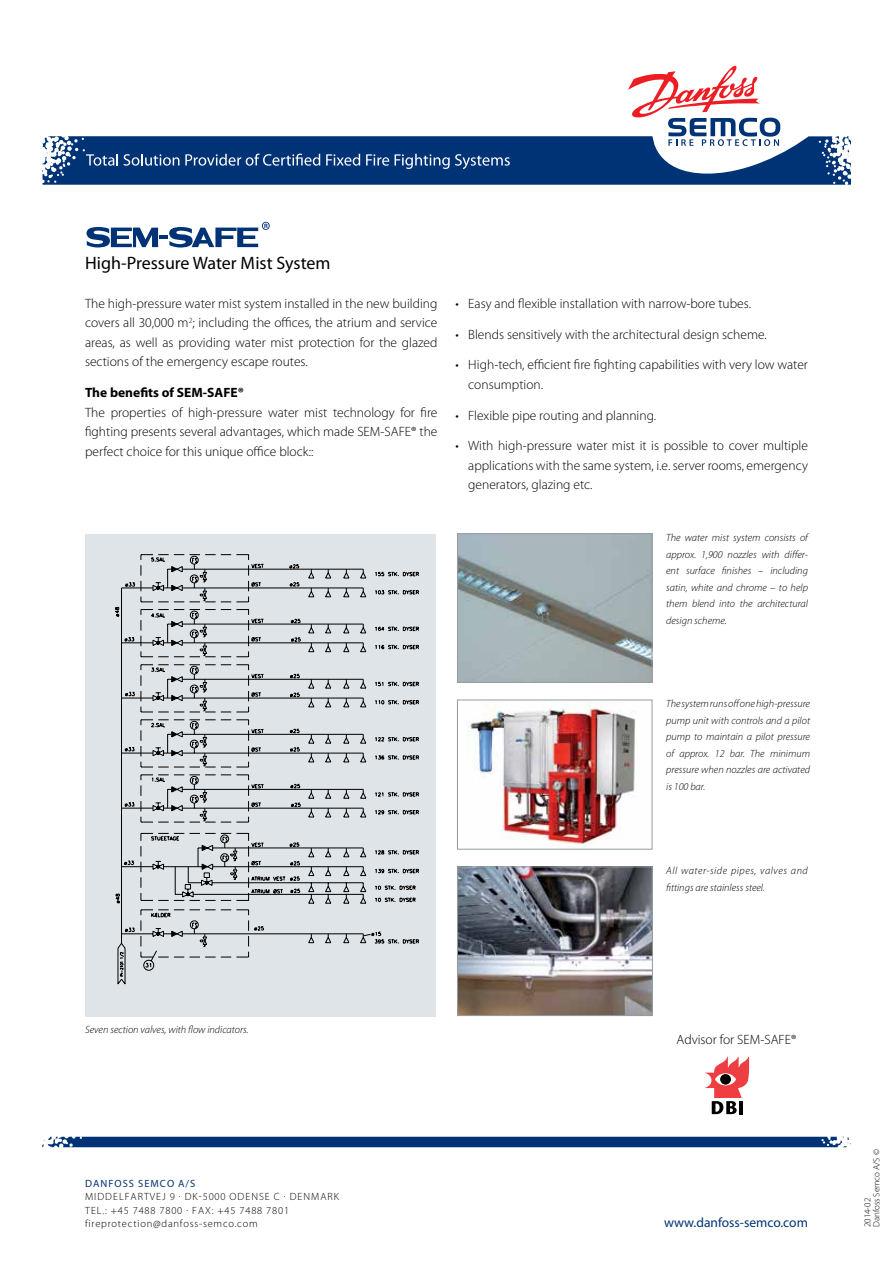
<style>
.page{position:relative;width:893px;height:1263px;background:#fff}
.page>*{position:absolute;margin:0;border:0;box-sizing:border-box;transform-origin:0 0}
.t1{font:18px "Myriad Pro";color:#000}
.t2{font:300 13.5px/19.5px "Myriad Pro";color:#000;text-align:justify}
.t3{font:700 13.5px "Myriad Pro";color:#000}
.t4{font:13.5px "Myriad Pro";color:#003375}
.t5{font:italic 300 10.5px/16.5px "Myriad Pro";color:#000;text-align:justify}
.t6{font:300 10.5px/13.5px "Myriad Pro";letter-spacing:.075em;color:#000}
.t7{font:italic 300 10.5px/16.5px "Myriad Pro";letter-spacing:.035em;color:#000}
.t8{font:10.5px "Myriad Pro";letter-spacing:.095em;color:#003375}
.t9{font:300 9px/9px "Myriad Pro";color:#000}
</style>
<div class="page">
<svg style="left:86px;top:222px;width:184px;height:25px"></svg>
<div style="left:85px;top:534px;width:351px;height:482px;background:#dfe4e8"></div>
<svg style="left:115px;top:554px;width:304px;height:430px"></svg>
<svg style="left:705px;top:1057px;width:44px;height:57px"></svg>
<div style="left:720px;top:1074px;width:11px;height:10px;background:#000;border-radius:50%"></div>
<img style="left:459px;top:535px;width:191px;height:146px">
<div style="left:457px;top:533px;width:195px;height:150px;border:1px solid #949ca1"></div>
<img style="left:459px;top:868px;width:192px;height:146px">
<div style="left:457px;top:866px;width:196px;height:150px;border:1px solid #949ca1"></div>
<img style="left:467px;top:702px;width:169px;height:145px">
<div style="left:457px;top:700px;width:195px;height:149px;border:1px solid #949ca1"></div>
<svg style="left:43px;top:65px;width:808px;height:120px"></svg>
<div style="left:43px;top:1137px;width:808px;height:10px;background:#003375"></div>
<h1 class="t1" style="left:85px;top:252px;width:247px">High-Pressure Water Mist System</h1>
<p class="t2" style="left:85px;top:294px;width:354px">The high-pressure water mist system installed in the new building covers all 30,000 m<sup>2</sup>; including the offices, the atrium and service areas, as well as providing water mist protection for the glazed sections of the emergency escape routes.</p>
<p class="t3" style="left:85px;top:384px;width:160px">The benefits of SEM-SAFE®</p>
<p class="t2" style="left:85px;top:402px;width:354px">The properties of high-pressure water mist technology for fire fighting presents several advantages, which made SEM-SAFE® the perfect choice for this unique office block::</p>
<p class="t2" style="left:455px;top:294px;width:297px">• Easy and flexible installation with narrow-bore tubes.</p>
<p class="t2" style="left:455px;top:324px;width:313px">• Blends sensitively with the architectural design scheme.</p>
<p class="t2" style="left:468px;top:355px;width:341px;text-indent:-13px">• High-tech, efficient fire fighting capabilities with very low water consumption.</p>
<p class="t2" style="left:455px;top:405px;width:202px">• Flexible pipe routing and planning.</p>
<p class="t2" style="left:468px;top:436px;width:341px;text-indent:-13px">• With high-pressure water mist it is possible to cover multiple applications with the same system, i.e. server rooms, emergency generators, glazing etc.</p>
<p class="t5" style="left:666px;top:529px;width:143px">The water mist system consists of approx. 1,900 nozzles with differ&shy;ent surface finishes – including satin, white and chrome – to help them blend into the architectural design scheme.</p>
<p class="t5" style="left:666px;top:696px;width:145px">The system runs off one high-pressure pump unit with controls and a pilot pump to maintain a pilot pressure of approx. 12 bar. The minimum pressure when nozzles are activated is 100 bar.</p>
<p class="t7" style="left:666px;top:862px;width:143px">All water-side pipes, valves and fittings are stainless steel.</p>
<p class="t5" style="left:85px;top:1021px;width:165px">Seven section valves, with flow indicators.</p>
<p class="t2" style="left:677px;top:1030px;width:121px">Advisor for SEM-SAFE®</p>
<p class="t8" style="left:85px;top:1176px;width:112px">DANFOSS SEMCO A/S</p>
<p class="t6" style="left:85px;top:1190px;width:256px">MIDDELFARTVEJ 9 · DK-5000 ODENSE C · DENMARK<br>TEL.: +45 7488 7800 · FAX: +45 7488 7801 fireprotection@danfoss-semco.com</p>
<p class="t4" style="left:664px;top:1214px;width:145px">www.danfoss-semco.com</p>
<p class="t9" style="left:863px;top:1227px;width:79px;rotate:-90deg">2014-02<br>Danfoss Semco A/S ©</p>
</div>
